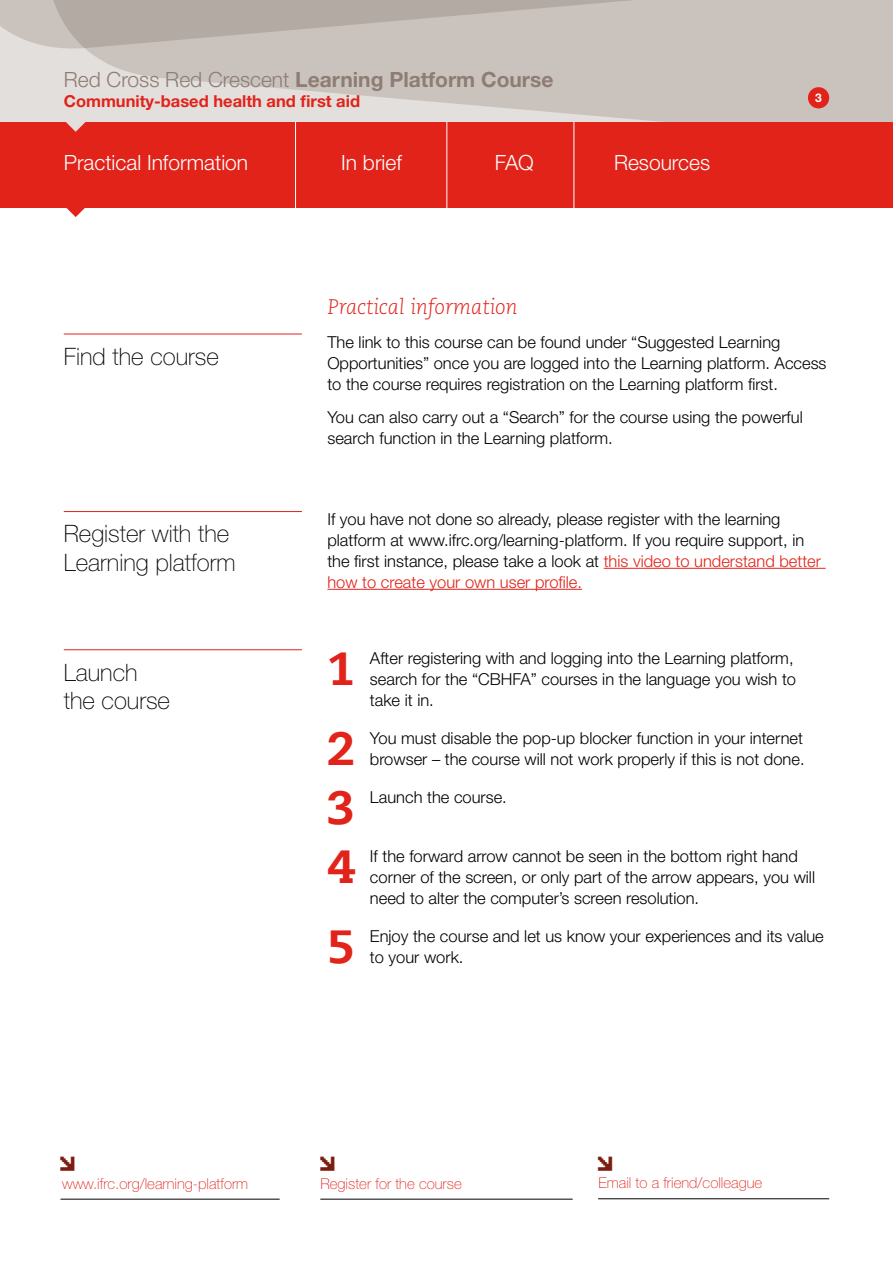
<style>
.page{position:relative;width:893px;height:1263px;background:#fff}
.page>*{position:absolute;margin:0;border:0;box-sizing:border-box;transform-origin:0 0}
.t1{font:800 46.5px "Caecilia LT Std";color:#e2231a}
.t2{font:100 24px/28.8px "Helvetica Neue LT Std";color:#000}
.t3{font:700 21px "Helvetica Neue LT Std";color:#8d7d74}
.t4{font:300 21px "Helvetica Neue LT Std";color:#fff}
.t5{font:italic 300 21px "Caecilia LT Std";color:#e2231a}
.t6{font:18px "Pix Arrows";color:#7a1f10}
.t7{font:300 16.5px/21px "Helvetica Neue LT Std";color:#000}
.t8{font:700 16.5px "Helvetica Neue LT Std";color:#e2231a}
.t9{font:100 15px "Helvetica Neue LT Std";color:#e2231a}
.t10{font:700 12px "Helvetica Neue LT Std";color:#fff}
.s1{font-weight:300}
.s2{color:#e2231a}
</style>
<div class="page">
<svg style="left:0;top:0;width:33px;height:59px;background:#d3cec9"></svg>
<svg style="left:33px;top:0;width:860px;height:122px;background:#cbc4bf"></svg>
<div style="left:808px;top:87px;width:21px;height:21px;background:#e2231a;border-radius:50%"></div>
<div style="left:0;top:122px;width:893px;height:85px;background:#e2231a"></div>
<svg style="left:58px;top:207px;width:35px;height:10px"></svg>
<svg style="left:58px;top:115px;width:35px;height:17px"></svg>
<hr style="left:295px;top:122px;width:1px;height:86px;background:#fff">
<hr style="left:446px;top:122px;width:1px;height:86px;background:#fff">
<hr style="left:574px;top:122px;width:1px;height:86px;background:#fff">
<hr style="left:320px;top:1199px;width:253px;height:1px;background:#000">
<hr style="left:61px;top:1199px;width:219px;height:1px;background:#000">
<hr style="left:598px;top:1198px;width:231px;height:1px;background:#000">
<hr style="left:64px;top:334px;width:238px;height:1px;background:#e2231a">
<hr style="left:64px;top:511px;width:238px;height:1px;background:#e2231a">
<hr style="left:64px;top:649px;width:238px;height:1px;background:#e2231a">
<hr style="left:604px;top:568px;width:222px;height:1px;background:#e2231a">
<hr style="left:327px;top:589px;width:255px;height:1px;background:#e2231a">
<p class="t3" style="left:64px;top:67px;width:491px"><span class="s1">Red Cross Red Crescent</span> Learning Platform Course</p>
<p class="t8" style="left:64px;top:91px;width:298px">Community-based health and first aid</p>
<p class="t4" style="left:64px;top:149px;width:186px">Practical Information</p>
<p class="t4" style="left:341px;top:149px;width:62px">In brief</p>
<p class="t4" style="left:495px;top:149px;width:40px">FAQ</p>
<p class="t4" style="left:614px;top:149px;width:98px">Resources</p>
<p class="t10" style="left:815px;top:90px;width:8px">3</p>
<h2 class="t2" style="left:64px;top:342px;width:157px">Find the course</h2>
<h2 class="t2" style="left:64px;top:519px;width:173px">Register with the<br>Learning platform</h2>
<h2 class="t2" style="left:64px;top:657px;width:108px">Launch the course</h2>
<p class="t5" style="left:327px;top:295px;width:191px">Practical information</p>
<p class="t7" style="left:327px;top:331px;width:501px">The link to this course can be found under “Suggested Learning<br>Opportunities” once you are logged into the Learning platform. Access to the course requires registration on the Learning platform first.</p>
<p class="t7" style="left:327px;top:407px;width:477px">You can also carry out a “Search” for the course using the powerful search function in the Learning platform.</p>
<p class="t7" style="left:327px;top:508px;width:495px">If you have not done so already, please register with the learning platform at www.ifrc.org/learning-platform. If you require support, in the first instance, please take a look at <span class="s2">this video to understand better how to create your own user profile.</span></p>
<h1 class="t1" style="left:327px;top:639px;width:29px">1</h1>
<p class="t7" style="left:370px;top:647px;width:428px">After registering with and logging into the Learning platform, search for the “CBHFA” courses in the language you wish to take it in.</p>
<h1 class="t1" style="left:327px;top:719px;width:29px">2</h1>
<p class="t7" style="left:370px;top:727px;width:436px">You must disable the pop-up blocker function in your internet browser – the course will not work properly if this is not done.</p>
<h1 class="t1" style="left:327px;top:778px;width:29px">3</h1>
<p class="t7" style="left:370px;top:786px;width:138px">Launch the course.</p>
<h1 class="t1" style="left:327px;top:838px;width:29px">4</h1>
<p class="t7" style="left:370px;top:845px;width:447px">If the forward arrow cannot be seen in the bottom right hand corner of the screen, or only part of the arrow appears, you will need to alter the computer’s screen resolution.</p>
<h1 class="t1" style="left:327px;top:918px;width:29px">5</h1>
<p class="t7" style="left:370px;top:925px;width:455px">Enjoy the course and let us know your experiences and its value to your work.</p>
<p class="t6" style="left:61px;top:1155px;width:20px">d</p>
<p class="t9" style="left:62px;top:1175px;width:187px">www.ifrc.org/learning-platform</p>
<p class="t6" style="left:320px;top:1155px;width:20px">d</p>
<p class="t6" style="left:598px;top:1154px;width:20px">d</p>
<p class="t9" style="left:320px;top:1175px;width:143px">Register for the course</p>
<p class="t9" style="left:598px;top:1174px;width:165px">Email to a friend/colleague</p>
</div>
